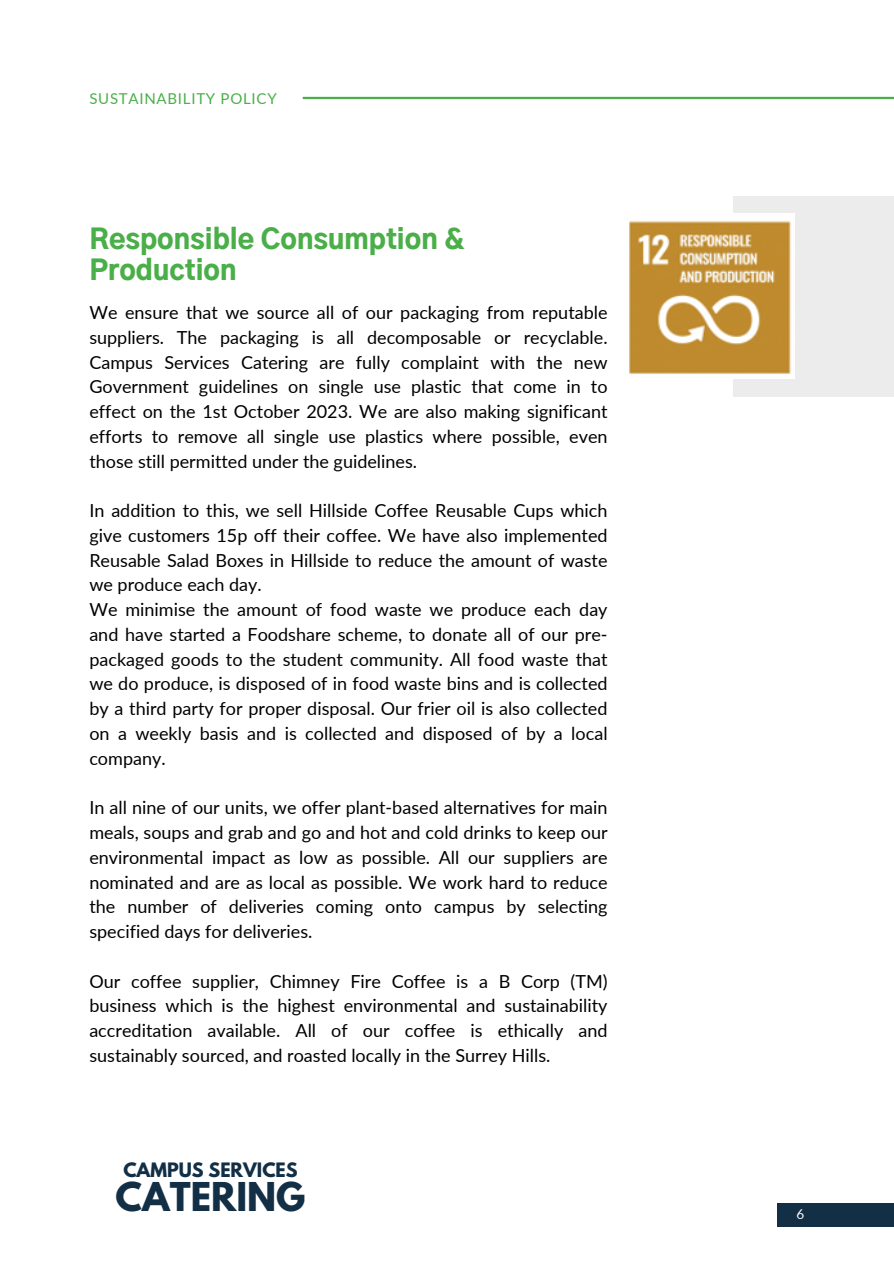
<style>
.page{position:relative;width:894px;height:1264px;background:#fff}
.page>*{position:absolute;margin:0;border:0;box-sizing:border-box;transform-origin:0 0}
.t1{font:700 35.1px "League Spartan";color:#122f46}
.t2{font:900 27px/31.5px "Gothic A1";color:#4aaf48}
.t3{font:18px/24.8px "Lato";color:#000;text-align:justify}
.t4{font:700 17.55px "League Spartan";color:#122f46}
.t5{font:15px "Lato";letter-spacing:.05em;color:#4aaf48}
.t6{font:13.5px "Lato";color:#fff}
</style>
<div class="page">
<div style="left:776px;top:1202px;width:117px;height:24px;background:#122f46"></div>
<hr style="left:302px;top:97px;width:591px;height:2px;background:#4aaf48">
<div style="left:733px;top:196px;width:160px;height:200px;background:#edeced"></div>
<img style="left:629px;top:213px;width:165px;height:166px">
<h1 class="t5" style="left:89px;top:89px;width:189px">SUSTAINABILITY POLICY</h1>
<h3 class="t2" style="left:89px;top:225px;width:377px">Responsible Consumption &amp;<br>Production</h3>
<h2 class="t3" style="left:89px;top:300px;width:519px">We ensure that we source all of our packaging from reputable suppliers. The packaging is all decomposable or recyclable.<br>Campus Services Catering are fully complaint with the new Government guidelines on single use plastic that come in to effect on the 1st October 2023. We are also making significant efforts to remove all single use plastics where possible, even those still permitted under the guidelines.</h2>
<h3 class="t3" style="left:89px;top:498px;width:519px;text-align:left">In addition to this, we sell Hillside Coffee Reusable Cups which give customers 15p off their coffee. We have also implemented Reusable Salad Boxes in Hillside to reduce the amount of waste we produce each day.<br>We minimise the amount of food waste we produce each day and have started a Foodshare scheme, to donate all of our pre&shy;packaged goods to the student community. All food waste that we do produce, is disposed of in food waste bins and is collected by a third party for proper disposal. Our frier oil is also collected on a weekly basis and is collected and disposed of by a local company.</h3>
<h3 class="t3" style="left:89px;top:795px;width:519px">In all nine of our units, we offer plant-based alternatives for main meals, soups and grab and go and hot and cold drinks to keep our environmental impact as low as possible. All our suppliers are nominated and are as local as possible. We work hard to reduce the number of deliveries coming onto campus by selecting specified days for deliveries.</h3>
<h3 class="t3" style="left:89px;top:968px;width:519px">Our coffee supplier, Chimney Fire Coffee is a B Corp (TM) business which is the highest environmental and sustainability accreditation available. All of our coffee is ethically and sustainably sourced, and roasted locally in the Surrey Hills.</h3>
<p class="t4" style="left:123px;top:1160px;width:176px">CAMPUS SERVICES</p>
<h1 class="t1" style="left:116px;top:1179px;width:191px">CATERING</h1>
<p class="t6" style="left:796px;top:1205px;width:9px">6</p>
</div>
